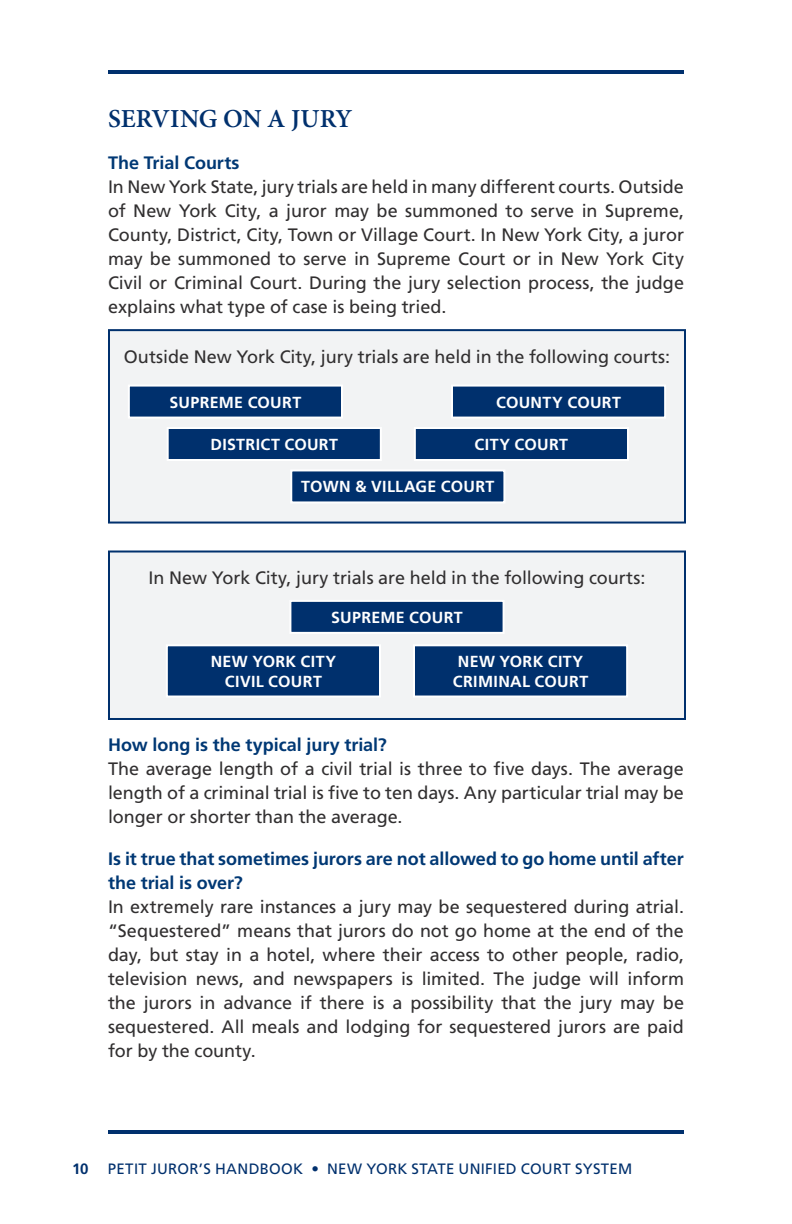
<style>
.page{position:relative;width:792px;height:1224px;background:#fff}
.page>*{position:absolute;margin:0;border:0;box-sizing:border-box;transform-origin:0 0}
.t1{font:600 26px "Minion Pro";letter-spacing:-.005em;color:#00306d}
.t2{font:18px/24px "Frutiger LT Std";letter-spacing:-.005em;color:#312f30;text-align:justify}
.t3{font:700 18px/24px "Frutiger LT Std";color:#003874}
.H2_-_Chart{font:700 16px/19.2px "Frutiger LT Std";letter-spacing:.02em;color:#fff;text-align:center}
.t4{font:15px "Frutiger LT Std";letter-spacing:.02em;color:#00306d}
.t5{font:700 15px "Frutiger LT Std";color:#00306d}
</style>
<div class="page">
<hr style="left:108px;top:70px;width:576px;height:4px;background:#00306d">
<hr style="left:108px;top:1130px;width:576px;height:4px;background:#00306d">
<div style="left:109px;top:330px;width:576px;height:193px;background:#f2f3f4"></div>
<div style="left:291px;top:470px;width:213px;height:32px;background:#00306d"></div>
<div style="left:290px;top:469px;width:215px;height:34px;border:2px solid #fff"></div>
<div style="left:415px;top:428px;width:213px;height:32px;background:#00306d"></div>
<div style="left:414px;top:427px;width:215px;height:34px;border:2px solid #fff"></div>
<div style="left:452px;top:386px;width:213px;height:32px;background:#00306d"></div>
<div style="left:451px;top:385px;width:215px;height:34px;border:2px solid #fff"></div>
<div style="left:168px;top:428px;width:213px;height:32px;background:#00306d"></div>
<div style="left:167px;top:427px;width:215px;height:34px;border:2px solid #fff"></div>
<div style="left:129px;top:386px;width:213px;height:32px;background:#00306d"></div>
<div style="left:128px;top:385px;width:215px;height:34px;border:2px solid #fff"></div>
<div style="left:108px;top:329px;width:578px;height:195px;border:2px solid #00306d"></div>
<div style="left:109px;top:552px;width:576px;height:167px;background:#f2f3f4"></div>
<div style="left:414px;top:645px;width:213px;height:52px;background:#00306d"></div>
<div style="left:413px;top:644px;width:215px;height:54px;border:2px solid #fff"></div>
<div style="left:167px;top:645px;width:213px;height:52px;background:#00306d"></div>
<div style="left:166px;top:644px;width:215px;height:54px;border:2px solid #fff"></div>
<div style="left:290px;top:601px;width:214px;height:32px;background:#00306d"></div>
<div style="left:289px;top:600px;width:216px;height:34px;border:2px solid #fff"></div>
<div style="left:108px;top:551px;width:578px;height:169px;border:2px solid #00306d"></div>
<h2 class="t1" style="left:108px;top:101px;width:246px">SERVING ON A JURY</h2>
<h3 class="t3" style="left:108px;top:151px;width:133px">The Trial Courts</h3>
<p class="t2" style="left:108px;top:175px;width:578px">In New York State, jury trials are held in many different courts. Outside of New York City, a juror may be summoned to serve in Supreme, County, District, City, Town or Village Court. In New York City, a juror may be summoned to serve in Supreme Court or in New York City Civil or Criminal Court. During the jury selection process, the judge explains what type of case is being tried.</p>
<p class="t2" style="left:124px;top:344px;width:548px">Outside New York City, jury trials are held in the following courts:</p>
<p class="H2_-_Chart" style="left:170px;top:392px;width:133px">SUPREME COURT</p>
<p class="H2_-_Chart" style="left:211px;top:435px;width:129px">DISTRICT COURT</p>
<p class="H2_-_Chart" style="left:496px;top:392px;width:126px">COUNTY COURT</p>
<p class="H2_-_Chart" style="left:475px;top:435px;width:95px">CITY COURT</p>
<p class="H2_-_Chart" style="left:301px;top:477px;width:195px">TOWN &amp; VILLAGE COURT</p>
<p class="t2" style="left:149px;top:566px;width:498px">In New York City, jury trials are held in the following courts:</p>
<p class="H2_-_Chart" style="left:331px;top:608px;width:133px">SUPREME COURT</p>
<p class="H2_-_Chart" style="left:211px;top:652px;width:127px">NEW YORK CITY<br>CIVIL COURT</p>
<p class="H2_-_Chart" style="left:453px;top:652px;width:137px">NEW YORK CITY<br>CRIMINAL COURT</p>
<h3 class="t3" style="left:108px;top:733px;width:280px">How long is the typical jury trial?</h3>
<p class="t2" style="left:108px;top:757px;width:577px">The average length of a civil trial is three to five days. The average length of a criminal trial is five to ten days. Any particular trial may be longer or shorter than the average.</p>
<h3 class="t3" style="left:108px;top:847px;width:577px">Is it true that sometimes jurors are not allowed to go home until after the trial is over?</h3>
<p class="t2" style="left:108px;top:895px;width:578px">In extremely rare instances a jury may be sequestered during atrial. “Sequestered” means that jurors do not go home at the end of the day, but stay in a hotel, where their access to other people, radio, television news, and newspapers is limited. The judge will inform the jurors in advance if there is a possibility that the jury may be sequestered. All meals and lodging for sequestered jurors are paid for by the county.</p>
<p class="t5" style="left:72px;top:1159px;width:18px">10</p>
<p class="t4" style="left:108px;top:1159px;width:526px">PETIT JUROR’S HANDBOOK • NEW YORK STATE UNIFIED COURT SYSTEM</p>
</div>
